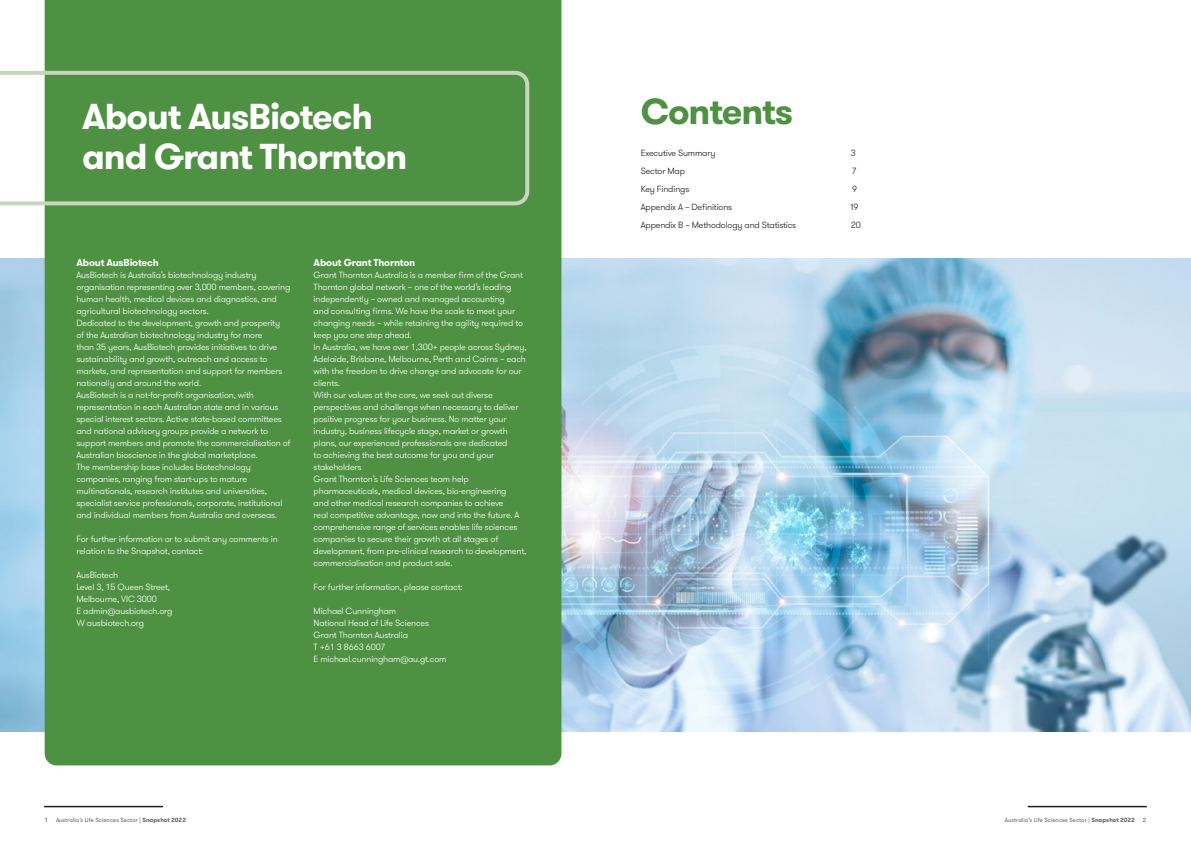
<style>
.page{position:relative;width:1191px;height:842px;background:#fff}
.page>*{position:absolute;margin:0;border:0;box-sizing:border-box;transform-origin:0 0}
.A_Title_text__Non-To{font:700 36px/40px "GT Walsheim Pro";letter-spacing:-.03em;color:#fff}
.A_Title_text__Non-To-2{font:700 36px "GT Walsheim Pro";letter-spacing:-.03em;color:#4e9142}
.N_Notes___Sources{font:700 10px "GT Walsheim Pro";letter-spacing:-.02em;color:#fff}
.N_Notes___Sources-2{font:300 9px/12px "GT Walsheim Pro";letter-spacing:-.02em;color:#fff}
.t1{font:300 9px "GT Walsheim Pro";letter-spacing:-.02em;color:#231f20}
.t2{font:6px "GT Walsheim Pro";color:#636366}
.N_Notes___Sources-3{font:300 6px "GT Walsheim Pro";color:#231f20}
.s1{font-weight:700}
</style>
<div class="page">
<hr style="left:45px;top:806px;width:117px;height:1px;background:#231f20">
<hr style="left:1028px;top:806px;width:118px;height:1px;background:#231f20">
<img style="left:0;top:258px;width:1191px;height:473px">
<div style="left:45px;top:0;width:516px;height:765px;background:#4e9142"></div>
<svg style="left:0;top:71px;width:529px;height:134px;background:#639e58"></svg>
<p class="A_Title_text__Non-To" style="left:82px;top:97px;width:327px">About AusBiotech and Grant Thornton</p>
<p class="N_Notes___Sources" style="left:76px;top:256px;width:84px">About AusBiotech</p>
<p class="N_Notes___Sources-2" style="left:76px;top:269px;width:215px">AusBiotech is Australia’s biotechnology industry organisation representing over 3,000 members, covering human health, medical devices and diagnostics, and agricultural biotechnology sectors.</p>
<p class="N_Notes___Sources-2" style="left:76px;top:317px;width:207px">Dedicated to the development, growth and prosperity of the Australian biotechnology industry for more than 35 years, AusBiotech provides initiatives to drive sustainability and growth, outreach and access to markets, and representation and support for members nationally and around the world.</p>
<p class="N_Notes___Sources-2" style="left:76px;top:389px;width:216px">AusBiotech is a not-for-profit organisation, with representation in each Australian state and in various special interest sectors. Active state-based committees and national advisory groups provide a network to support members and promote the commercialisation of Australian bioscience in the global marketplace.</p>
<p class="N_Notes___Sources-2" style="left:76px;top:461px;width:208px">The membership base includes biotechnology companies, ranging from start-ups to mature multinationals, research institutes and universities, specialist service professionals, corporate, institutional and individual members from Australia and overseas.</p>
<p class="N_Notes___Sources-2" style="left:76px;top:533px;width:203px">For further information or to submit any comments in relation to the Snapshot, contact:</p>
<p class="N_Notes___Sources-2" style="left:76px;top:569px;width:43px">AusBiotech</p>
<p class="N_Notes___Sources-2" style="left:76px;top:581px;width:95px">Level 3, 15 Queen Street,</p>
<p class="N_Notes___Sources-2" style="left:76px;top:593px;width:82px">Melbourne, VIC 3000</p>
<p class="N_Notes___Sources-2" style="left:76px;top:605px;width:97px">E admin@ausbiotech.org</p>
<p class="N_Notes___Sources-2" style="left:76px;top:617px;width:69px">W ausbiotech.org</p>
<p class="N_Notes___Sources" style="left:314px;top:256px;width:103px">About Grant Thornton</p>
<p class="N_Notes___Sources-2" style="left:314px;top:269px;width:211px">Grant Thornton Australia is a member firm of the Grant Thornton global network – one of the world’s leading independently – owned and managed accounting<br>and consulting firms. We have the scale to meet your changing needs – while retaining the agility required to keep you one step ahead.</p>
<p class="N_Notes___Sources-2" style="left:314px;top:341px;width:214px">In Australia, we have over 1,300+ people across Sydney, Adelaide, Brisbane, Melbourne, Perth and Cairns – each with the freedom to drive change and advocate for our clients.</p>
<p class="N_Notes___Sources-2" style="left:314px;top:389px;width:206px">With our values at the core, we seek out diverse perspectives and challenge when necessary to deliver positive progress for your business. No matter your industry, business lifecycle stage, market or growth plans, our experienced professionals are dedicated<br>to achieving the best outcome for you and your stakeholders</p>
<p class="N_Notes___Sources-2" style="left:314px;top:473px;width:214px">Grant Thornton’s Life Sciences team help pharmaceuticals, medical devices, bio-engineering<br>and other medical research companies to achieve<br>real competitive advantage, now and into the future. A comprehensive range of services enables life sciences companies to secure their growth at all stages of development, from pre-clinical research to development, commercialisation and product sale.</p>
<p class="N_Notes___Sources-2" style="left:314px;top:581px;width:150px">For further information, please contact:</p>
<p class="N_Notes___Sources-2" style="left:314px;top:605px;width:84px">Michael Cunningham</p>
<p class="N_Notes___Sources-2" style="left:314px;top:617px;width:117px">National Head of Life Sciences</p>
<p class="N_Notes___Sources-2" style="left:314px;top:629px;width:96px">Grant Thornton Australia</p>
<p class="N_Notes___Sources-2" style="left:314px;top:641px;width:74px">T +61 3 8663 6007</p>
<p class="N_Notes___Sources-2" style="left:314px;top:653px;width:134px">E michael.cunningham@au.gt.com</p>
<p class="A_Title_text__Non-To-2" style="left:641px;top:88px;width:154px">Contents</p>
<p class="t1" style="left:641px;top:147px;width:76px">Executive Summary</p>
<p class="t1" style="left:850px;top:147px;width:6px">3</p>
<p class="t1" style="left:641px;top:165px;width:46px">Sector Map</p>
<p class="t1" style="left:852px;top:165px;width:6px">7</p>
<p class="t1" style="left:641px;top:183px;width:50px">Key Findings</p>
<p class="t1" style="left:852px;top:183px;width:6px">9</p>
<p class="t1" style="left:641px;top:201px;width:93px">Appendix A – Definitions</p>
<p class="t1" style="left:850px;top:201px;width:9px">19</p>
<p class="t1" style="left:641px;top:219px;width:157px">Appendix B – Methodology and Statistics</p>
<p class="t1" style="left:851px;top:219px;width:11px">20</p>
<p class="N_Notes___Sources-3" style="left:45px;top:816px;width:5px">1</p>
<p class="t2" style="left:56px;top:816px;width:131px">Australia’s Life Sciences Sector | <span class="s1">Snapshot 2022</span></p>
<p class="t2" style="left:1005px;top:816px;width:131px">Australia’s Life Sciences Sector | <span class="s1">Snapshot 2022</span></p>
<p class="N_Notes___Sources-3" style="left:1142px;top:816px;width:5px">2</p>
</div>
